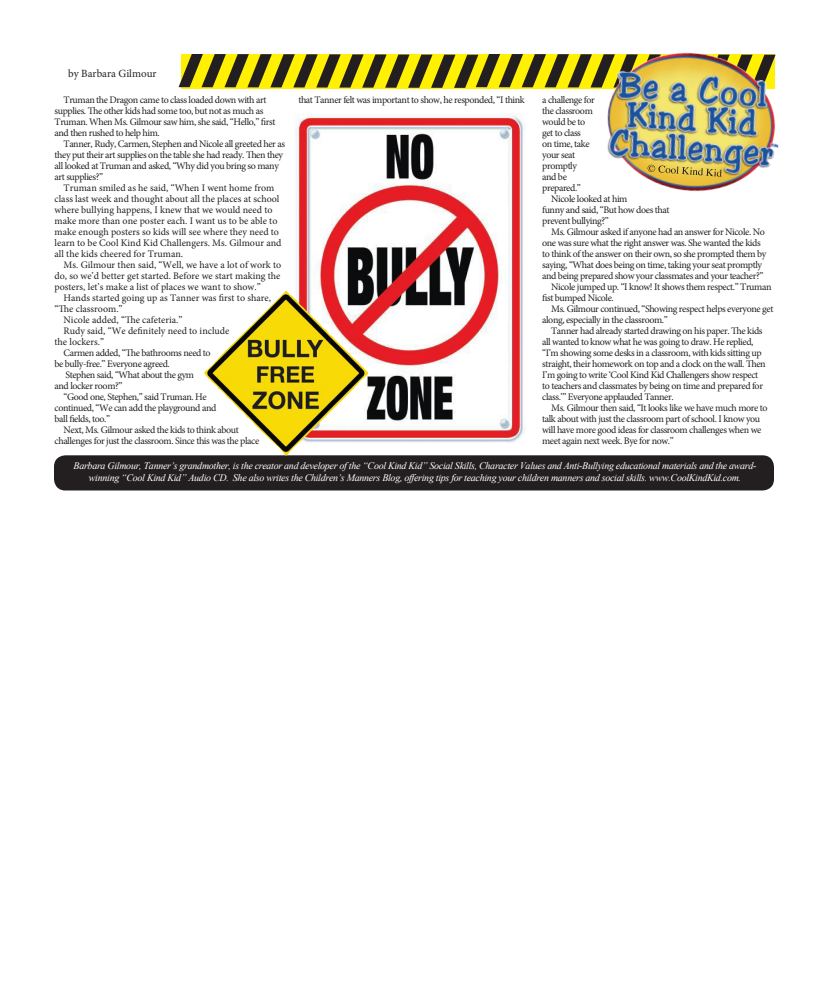
<style>
.page{position:relative;width:828px;height:1008px;background:#fff}
.page>*{position:absolute;margin:0;border:0;box-sizing:border-box;transform-origin:0 0}
.t1{font:11px "Minion Pro";color:#231f20}
.t2{font:10px/11px "Minion Pro";letter-spacing:-.04em;color:#231f20}
.t3{font:10px/11px "Minion Pro";color:#231f20}
.CONTENT{font:italic 10px/12px "Times New Roman";letter-spacing:-.03em;color:#fff;text-align:center}
</style>
<div class="page">
<div style="left:54px;top:455px;width:720px;height:35px;background:#231f20;border-radius:11px"></div>
<img style="left:294px;top:113px;width:232px;height:329px">
<svg style="left:178px;top:54px;width:411px;height:34px;background:#968d11"></svg>
<img style="left:589px;top:52px;width:190px;height:140px">
<img style="left:204px;top:291px;width:165px;height:164px">
<svg style="left:648px;top:165px;width:74px;height:12px"></svg>
<p class="t1" style="left:68px;top:66px;width:90px">by Barbara Gilmour</p>
<p class="t2" style="left:55px;top:94px;width:222px;text-indent:9px">Truman the Dragon came to class loaded down with art supplies. The other kids had some too, but not as much as Truman. When Ms. Gilmour saw him, she said, “Hello,” first and then rushed to help him.</p>
<p class="t2" style="left:55px;top:138px;width:232px;text-indent:9px">Tanner, Rudy, Carmen, Stephen and Nicole all greeted her as they put their art supplies on the table she had ready. Then they all looked at Truman and asked, “Why did you bring so many art supplies?”</p>
<p class="t3" style="left:55px;top:182px;width:228px;text-indent:9px">Truman smiled as he said, “When I went home from class last week and thought about all the places at school where bullying happens, I knew that we would need to make more than one poster each. I want us to be able to make enough posters so kids will see where they need to learn to be Cool Kind Kid Challengers. Ms. Gilmour and all the kids cheered for Truman.</p>
<p class="t2" style="left:55px;top:259px;width:228px;text-align:justify;text-indent:9px">Ms. Gilmour then said, “Well, we have a lot of work to do, so we’d better get started. Before we start making the posters, let’s make a list of places we want to show.”</p>
<p class="t3" style="left:55px;top:292px;width:218px;text-indent:9px">Hands started going up as Tanner was first to share, “The classroom.”</p>
<p class="t3" style="left:64px;top:314px;width:120px">Nicole added, “The cafeteria.”</p>
<p class="t3" style="left:55px;top:325px;width:176px;text-indent:9px">Rudy said, “We definitely need to include the lockers.”</p>
<p class="t2" style="left:55px;top:347px;width:158px;text-indent:9px">Carmen added, “The bathrooms need to be bully-free.” Everyone agreed.</p>
<p class="t2" style="left:55px;top:369px;width:141px;text-indent:11px">Stephen said, “What about the gym and locker room?”</p>
<p class="t2" style="left:55px;top:391px;width:163px;text-indent:9px">“Good one, Stephen,” said Truman. He continued, “We can add the playground and ball fields, too.”</p>
<p class="t2" style="left:55px;top:424px;width:206px;text-indent:9px">Next, Ms. Gilmour asked the kids to think about challenges for just the classroom. Since this was the place</p>
<p class="t2" style="left:298px;top:94px;width:228px">that Tanner felt was important to show, he responded, “I think</p>
<p class="t2" style="left:542px;top:94px;width:54px">a challenge for the classroom would be to get to class<br>on time, take your seat promptly<br>and be prepared.”</p>
<p class="t2" style="left:542px;top:193px;width:129px;text-indent:9px">Nicole looked at him<br>funny and said, “But how does that prevent bullying?”</p>
<p class="t2" style="left:542px;top:226px;width:226px;text-indent:9px">Ms. Gilmour asked if anyone had an answer for Nicole. No one was sure what the right answer was. She wanted the kids to think of the answer on their own, so she prompted them by saying, “What does being on time, taking your seat promptly and being prepared show your classmates and your teacher?”</p>
<p class="t2" style="left:542px;top:281px;width:231px;text-indent:9px">Nicole jumped up. “I know! It shows them respect.” Truman fist bumped Nicole.</p>
<p class="t2" style="left:542px;top:303px;width:233px;text-indent:9px">Ms. Gilmour continued, “Showing respect helps everyone get along, especially in the classroom.”</p>
<p class="t2" style="left:542px;top:325px;width:225px;text-indent:9px">Tanner had already started drawing on his paper. The kids all wanted to know what he was going to draw. He replied, “I’m showing some desks in a classroom, with kids sitting up straight, their homework on top and a clock on the wall. Then I’m going to write ‘Cool Kind Kid Challengers show respect to teachers and classmates by being on time and prepared for class.’” Everyone applauded Tanner.</p>
<p class="t2" style="left:542px;top:402px;width:227px;text-indent:9px">Ms. Gilmour then said, “It looks like we have much more to talk about with just the classroom part of school. I know you will have more good ideas for classroom challenges when we meet again next week. Bye for now.”</p>
<p class="CONTENT" style="left:74px;top:460px;width:685px">Barbara Gilmour, Tanner’s grandmother, is the creator and developer of the “Cool Kind Kid” Social Skills, Character Values and Anti-Bullying educational materials and the award&shy;winning “Cool Kind Kid” Audio CD. She also writes the Children’s Manners Blog, offering tips for teaching your children manners and social skills. www.CoolKindKid.com.</p>
</div>
